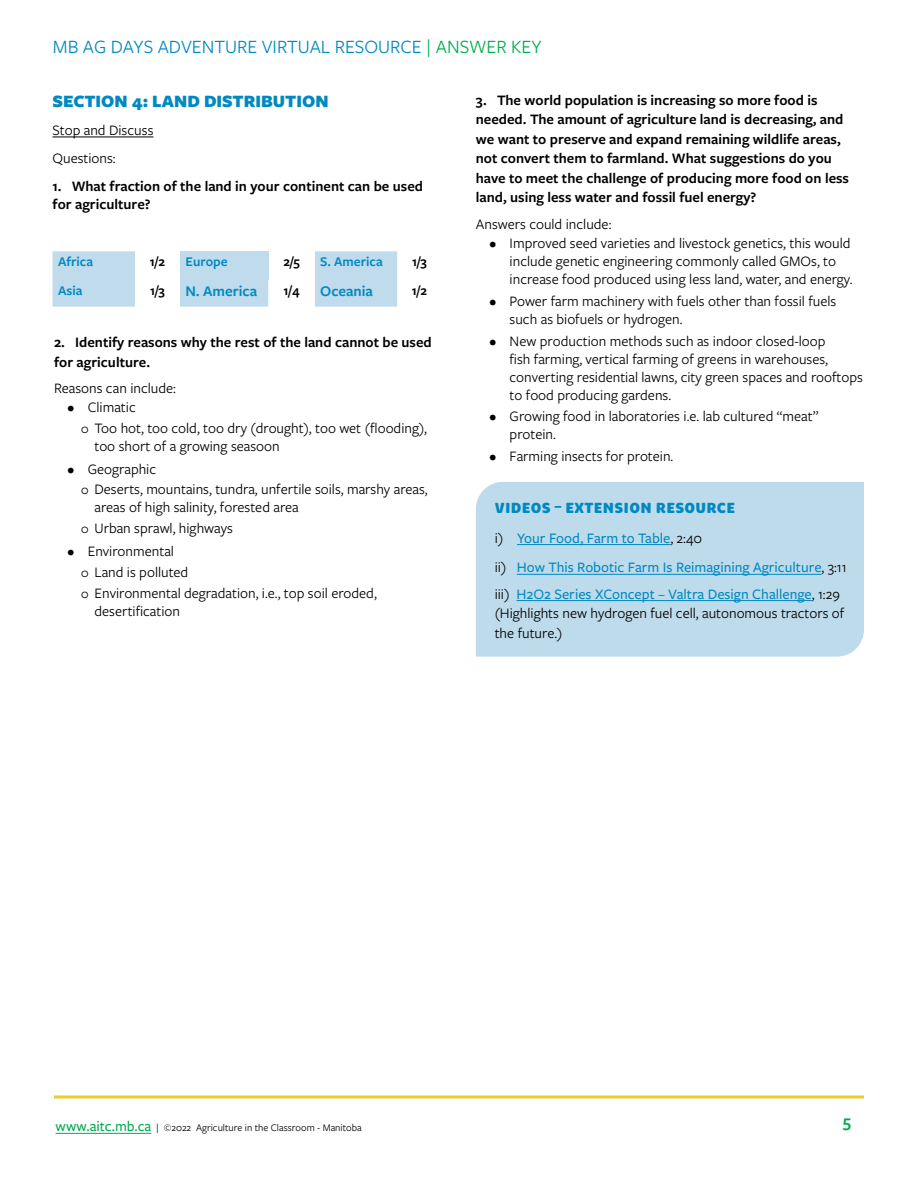
<style>
.page{position:relative;width:918px;height:1188px;background:#fff}
.page>*{position:absolute;margin:0;border:0;box-sizing:border-box;transform-origin:0 0}
.t1{font:19.5px "Freight Sans Pro";color:#0089c0}
.t2{font:900 18px "Freight Sans Pro";color:#0089c0}
.t3{font:600 18px "Freight Sans Pro";color:#00ab4e}
.t4{font:600 15.3px "Freight Sans Pro";color:#0089c0}
.t5{font:15px/18px "Freight Sans Pro";color:#000}
.t6{font:600 15px/19.5px "Freight Sans Pro";color:#000}
.t7{font:500 15px/29.7px "Freight Sans Pro";color:#0089c0}
.t8{font:900 15px "Brevia";letter-spacing:.015em;color:#0089c0}
.t9{font:600 13.8px "Freight Sans Pro";color:#0089c0}
.t10{font:600 13.8px "Freight Sans Pro";color:#000}
.t11{font:10.5px "Freight Sans Pro";color:#000}
.s1{color:#00ab4e}
.s2{font-weight:400;color:#000}
.s3{font-weight:500;color:#0089c0}
.s4{font-weight:500;font-size:15px;color:#00ab4e}
</style>
<div class="page">
<hr style="left:56px;top:1133px;width:95px;height:1px;background:#00ab4e">
<hr style="left:54px;top:1095px;width:810px;height:3px;background:#eacc2a">
<hr style="left:52px;top:137px;width:101px;height:1px;background:#000">
<svg style="left:52px;top:251px;width:345px;height:56px"></svg>
<div style="left:180px;top:251px;width:88px;height:29px;background:#bfdbec"></div>
<div style="left:476px;top:482px;width:388px;height:175px;background:#bedbec"></div>
<hr style="left:517px;top:544px;width:153px;height:1px;background:#0089c0">
<hr style="left:517px;top:574px;width:305px;height:1px;background:#0089c0">
<hr style="left:517px;top:600px;width:295px;height:1px;background:#0089c0">
<h1 class="t1" style="left:53px;top:34px;width:490px">MB AG DAYS ADVENTURE VIRTUAL RESOURCE <span class="s1">| ANSWER KEY</span></h1>
<p class="t2" style="left:52px;top:88px;width:278px">SECTION 4: LAND DISTRIBUTION</p>
<p class="t5" style="left:52px;top:115px;width:102px;line-height:28.2px">Stop and Discuss<br>Questions:</p>
<p class="t6" style="left:52px;top:177px;width:372px;line-height:18px">1. What fraction of the land in your continent can be used for agriculture?</p>
<p class="t9" style="left:58px;top:253px;width:37px">Africa</p>
<p class="t10" style="left:150px;top:253px;width:17px">1/2</p>
<p class="t9" style="left:186px;top:253px;width:44px">Europe</p>
<p class="t10" style="left:283px;top:253px;width:18px">2/5</p>
<p class="t9" style="left:320px;top:253px;width:64px">S. America</p>
<p class="t10" style="left:412px;top:253px;width:16px">1/3</p>
<p class="t9" style="left:58px;top:281px;width:26px">Asia</p>
<p class="t10" style="left:150px;top:281px;width:16px">1/3</p>
<p class="t4" style="left:186px;top:280px;width:73px">N. America</p>
<p class="t10" style="left:284px;top:281px;width:18px">1/4</p>
<p class="t4" style="left:320px;top:280px;width:54px">Oceania</p>
<p class="t10" style="left:412px;top:281px;width:17px">1/2</p>
<p class="t6" style="left:54px;top:332px;width:379px">2. Identify reasons why the rest of the land cannot be used for agriculture.</p>
<p class="t5" style="left:54px;top:378px;width:124px">Reasons can include:</p>
<p class="t5" style="left:94px;top:397px;width:334px;line-height:20.4px;text-indent:-27px">• Climatic<br>Too hot, too cold, too dry (drought), too wet (flooding),</p>
<p class="t5" style="left:94px;top:436px;width:187px">too short of a growing seasoon</p>
<p class="t5" style="left:94px;top:458px;width:335px;line-height:20.4px;text-indent:-27px">• Geographic<br>Deserts, mountains, tundra, unfertile soils, marshy areas,</p>
<p class="t5" style="left:94px;top:496px;width:206px;line-height:21.5px">areas of high salinity, forested area<br>Urban sprawl, highways</p>
<p class="t5" style="left:94px;top:540px;width:284px;line-height:21px;text-indent:-27px">• Environmental<br>Land is polluted<br>Environmental degradation, i.e., top soil eroded,</p>
<p class="t5" style="left:94px;top:602px;width:87px">desertification</p>
<p class="t6" style="left:476px;top:90px;width:375px">3. The world population is increasing so more food is needed. The amount of agriculture land is decreasing, and we want to preserve and expand remaining wildlife areas, not convert them to farmland. What suggestions do you have to meet the challenge of producing more food on less land, using less water and fossil fuel energy?</p>
<p class="t5" style="left:476px;top:214px;width:137px">Answers could include:</p>
<p class="t5" style="left:510px;top:234px;width:344px;text-indent:-20px">• Improved seed varieties and livestock genetics, this would include genetic engineering commonly called GMOs, to increase food produced using less land, water, and energy.</p>
<p class="t5" style="left:510px;top:291px;width:328px;text-indent:-20px">• Power farm machinery with fuels other than fossil fuels such as biofuels or hydrogen.</p>
<p class="t5" style="left:510px;top:331px;width:355px;text-indent:-20px">• New production methods such as indoor closed-loop<br>fish farming, vertical farming of greens in warehouses, converting residential lawns, city green spaces and rooftops to food producing gardens.</p>
<p class="t5" style="left:510px;top:407px;width:310px;text-indent:-20px">• Growing food in laboratories i.e. lab cultured “meat” protein.</p>
<p class="t5" style="left:489px;top:447px;width:186px">• Farming insects for protein.</p>
<p class="t8" style="left:495px;top:498px;width:242px">VIDEOS – EXTENSION RESOURCE</p>
<p class="t7" style="left:495px;top:522px;width:353px"><span class="s2">i)</span> Your Food, Farm to Table<span class="s2">, 2:40<br>ii)</span> How This Robotic Farm Is Reimagining Agriculture<span class="s2">, 3:11</span></p>
<p class="t5" style="left:495px;top:583px;width:351px;line-height:19.5px">iii) <span class="s3">H2O2 Series XConcept – Valtra Design Challenge</span>, 1:29 (Highlights new hydrogen fuel cell, autonomous tractors of the future.)</p>
<p class="t11" style="left:56px;top:1121px;width:308px"><span class="s4">www.aitc.mb.ca</span> | ©2022 Agriculture in the Classroom - Manitoba</p>
<p class="t3" style="left:843px;top:1109px;width:10px">5</p>
</div>
